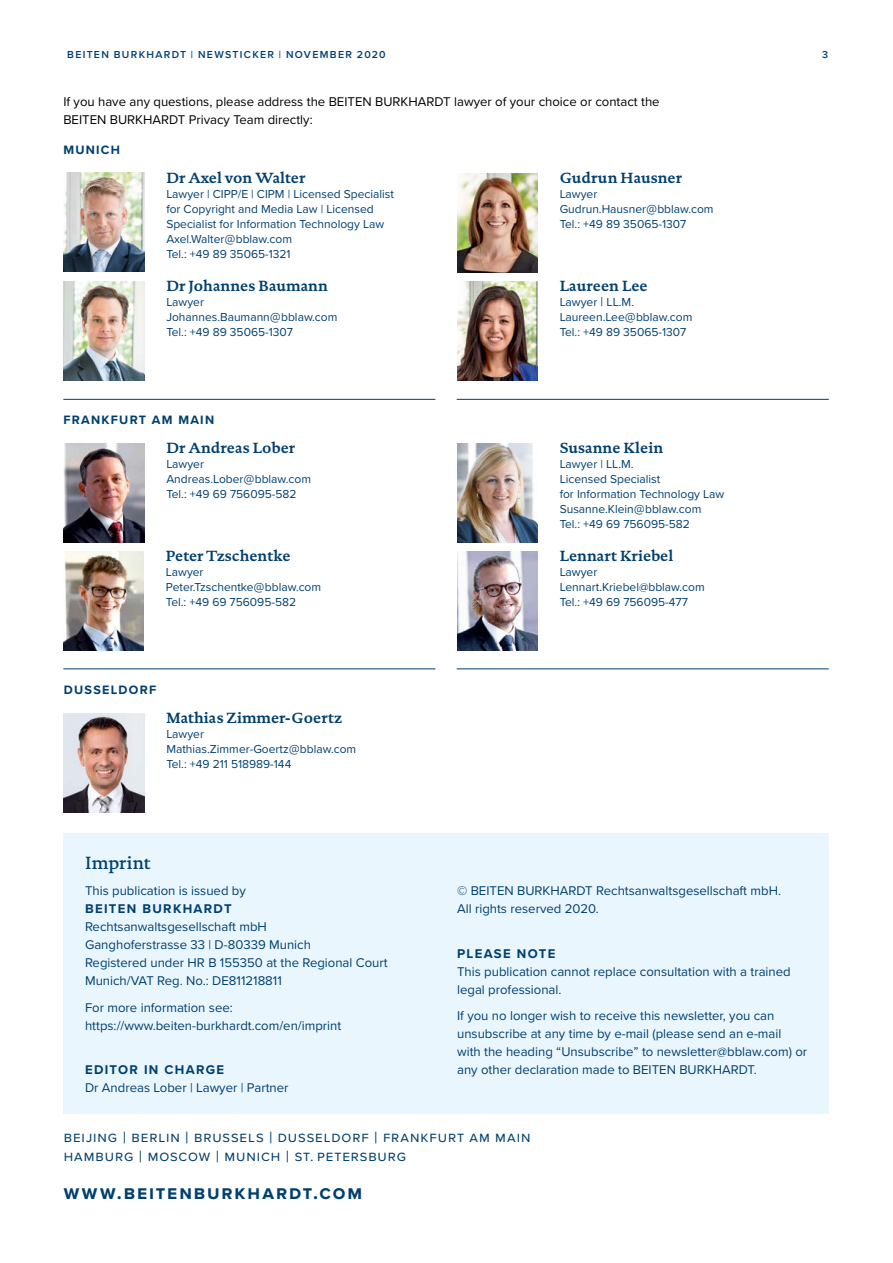
<style>
.page{position:relative;width:893px;height:1263px;background:#fff}
.page>*{position:absolute;margin:0;border:0;box-sizing:border-box;transform-origin:0 0}
.t1{font:700 19.5px "Proxima Nova";letter-spacing:.095em;color:#003f6f}
.t2{font:500 18px "DTL Documenta TOT";letter-spacing:.005em;color:#003f6f}
.t3{font:700 15px "DTL Documenta TOT";color:#003f6f}
.t4{font:15px/18.8px "Proxima Nova";letter-spacing:.06em;color:#003f6f}
.t5{font:13.2px/18px "Proxima Nova";color:#003f6f}
.t6{font:13.2px/18px "Proxima Nova";color:#000}
.t7{font:700 13.2px "Proxima Nova";letter-spacing:.1em;color:#003f6f}
.t8{font:700 12.6px "Proxima Nova";letter-spacing:.1em;color:#003f6f}
.t9{font:12px/15px "Proxima Nova";color:#003f6f}
.t10{font:600 10.5px "Proxima Nova";letter-spacing:.125em;color:#003e77}
.s1{font-family:"Zwo OT";font-weight:300}
.s2{font-size:13.2px}
.s3{font-size:16.5px}
</style>
<div class="page">
<img style="left:64px;top:172px;width:80px;height:99px">
<img style="left:457px;top:173px;width:81px;height:99px">
<img style="left:64px;top:281px;width:80px;height:99px">
<img style="left:457px;top:281px;width:81px;height:99px">
<hr style="left:63px;top:399px;width:372px;height:1px;background:#003f6f">
<hr style="left:63px;top:668px;width:372px;height:1px;background:#003f6f">
<hr style="left:457px;top:399px;width:372px;height:1px;background:#003f6f">
<hr style="left:457px;top:668px;width:372px;height:1px;background:#003f6f">
<img style="left:457px;top:443px;width:81px;height:99px">
<img style="left:64px;top:713px;width:80px;height:99px">
<img style="left:63px;top:551px;width:81px;height:99px">
<div style="left:64px;top:833px;width:765px;height:280px;background:#eaf6fe"></div>
<img style="left:457px;top:551px;width:81px;height:99px">
<img style="left:64px;top:443px;width:80px;height:99px">
<p class="t10" style="left:67px;top:47px;width:320px">BEITEN BURKHARDT | NEWSTICKER | NOVEMBER 2020</p>
<p class="t10" style="left:822px;top:47px;width:8px">3</p>
<p class="t6" style="left:63px;top:92px;width:598px">If you have any questions, please address the BEITEN BURKHARDT lawyer of your choice or contact the<br>BEITEN BURKHARDT Privacy Team directly:</p>
<p class="t8" style="left:63px;top:140px;width:58px">MUNICH</p>
<p class="t3" style="left:166px;top:168px;width:141px">Dr Axel von Walter</p>
<p class="t9" style="left:166px;top:186px;width:229px">Lawyer | CIPP/E | CIPM | Licensed Specialist for Copyright and Media Law | Licensed Specialist for Information Technology Law Axel.Walter<span class="s1">@</span>bblaw.com<br>Tel.: +49 89 35065-1321</p>
<p class="t3" style="left:166px;top:277px;width:163px">Dr Johannes Baumann</p>
<p class="t9" style="left:166px;top:294px;width:173px">Lawyer<br>Johannes.Baumann<span class="s1">@</span>bblaw.com<br>Tel.: +49 89 35065-1307</p>
<p class="t8" style="left:63px;top:410px;width:152px">FRANKFURT AM MAIN</p>
<p class="t3" style="left:166px;top:439px;width:130px">Dr Andreas Lober</p>
<p class="t9" style="left:166px;top:456px;width:146px">Lawyer<br>Andreas.Lober<span class="s1">@</span>bblaw.com<br>Tel.: +49 69 756095-582</p>
<p class="t3" style="left:166px;top:547px;width:126px">Peter Tzschentke</p>
<p class="t9" style="left:166px;top:564px;width:157px">Lawyer<br>Peter.Tzschentke<span class="s1">@</span>bblaw.com<br>Tel.: +49 69 756095-582</p>
<p class="t8" style="left:64px;top:680px;width:94px">DUSSELDORF</p>
<p class="t3" style="left:166px;top:709px;width:177px">Mathias Zimmer-Goertz</p>
<p class="t9" style="left:166px;top:726px;width:191px">Lawyer<br>Mathias.Zimmer-Goertz<span class="s1">@</span>bblaw.com<br>Tel.: +49 211 518989-144</p>
<h2 class="t2" style="left:85px;top:851px;width:67px">Imprint</h2>
<p class="t5" style="left:85px;top:881px;width:162px">This publication is issued by</p>
<p class="t7" style="left:85px;top:899px;width:148px">BEITEN BURKHARDT</p>
<p class="t5" style="left:85px;top:917px;width:304px">Rechtsanwaltsgesellschaft mbH<br>Ganghoferstrasse 33 | D-80339 Munich<br>Registered under HR B 155350 at the Regional Court Munich/VAT Reg. No.: DE811218811</p>
<p class="t5" style="left:85px;top:997px;width:258px">For more information see: https://www.beiten-burkhardt.com/en/imprint</p>
<p class="t7" style="left:85px;top:1060px;width:141px">EDITOR IN CHARGE</p>
<p class="t5" style="left:85px;top:1078px;width:205px">Dr Andreas Lober | Lawyer | Partner</p>
<p class="t3" style="left:560px;top:169px;width:124px">Gudrun Hausner</p>
<p class="t9" style="left:560px;top:186px;width:155px">Lawyer<br>Gudrun.Hausner<span class="s1">@</span>bblaw.com<br>Tel.: +49 89 35065-1307</p>
<p class="t3" style="left:560px;top:277px;width:90px">Laureen Lee</p>
<p class="t9" style="left:560px;top:294px;width:134px">Lawyer <span class="s2">|</span> LL.M.<br>Laureen.Lee<span class="s1">@</span>bblaw.com<br>Tel.: +49 89 35065-1307</p>
<p class="t3" style="left:560px;top:439px;width:105px">Susanne Klein</p>
<p class="t9" style="left:560px;top:456px;width:166px">Lawyer | LL.M.<br>Licensed Specialist<br>for Information Technology Law<br>Susanne.Klein<span class="s1">@</span>bblaw.com<br>Tel.: +49 69 756095-582</p>
<p class="t3" style="left:560px;top:547px;width:115px">Lennart Kriebel</p>
<p class="t9" style="left:560px;top:564px;width:147px">Lawyer<br>Lennart.Kriebel@bblaw.com<br>Tel.: +49 69 756095-477</p>
<p class="t5" style="left:457px;top:881px;width:325px">© BEITEN BURKHARDT Rechtsanwaltsgesellschaft mbH.<br>All rights reserved 2020.</p>
<p class="t7" style="left:457px;top:943px;width:100px">PLEASE NOTE</p>
<p class="t5" style="left:457px;top:961px;width:335px">This publication cannot replace consultation with a trained legal professional.</p>
<p class="t5" style="left:457px;top:1006px;width:352px">If you no longer wish to receive this newsletter, you can unsubscribe at any time by e-mail (please send an e-mail with the heading “Unsubscribe” to newsletter@bblaw.com) or any other declaration made to BEITEN BURKHARDT.</p>
<p class="t4" style="left:64px;top:1127px;width:468px">beijing <span class="s3">|</span> berlin <span class="s3">|</span> brussels <span class="s3">|</span> dusseldorf <span class="s3">|</span> frankfurt am main hamburg <span class="s3">|</span> moscow <span class="s3">|</span> munich <span class="s3">|</span> st. petersburg</p>
<h1 class="t1" style="left:64px;top:1178px;width:300px">www.beitenburkhardt.com</h1>
</div>
